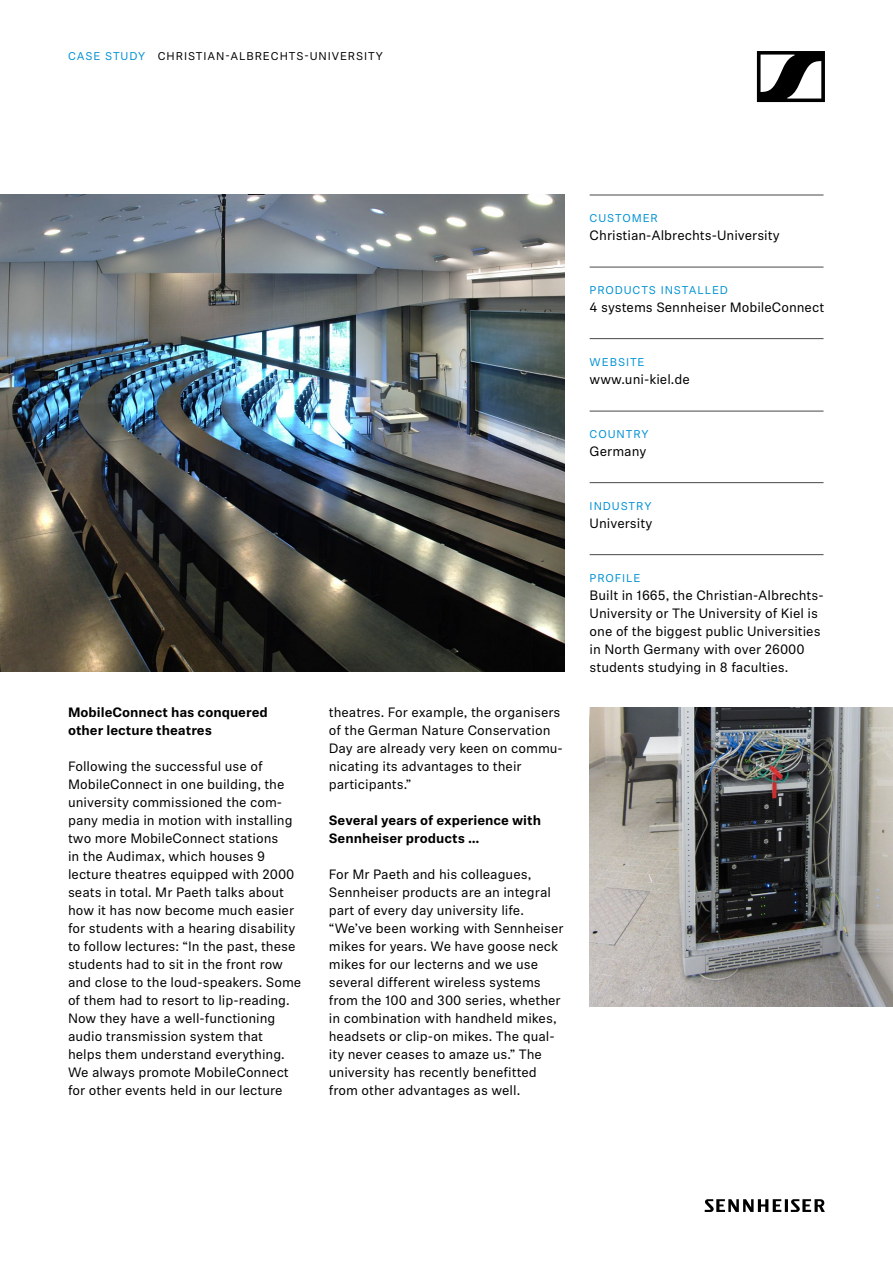
<style>
.page{position:relative;width:893px;height:1263px;background:#fff}
.page>*{position:absolute;margin:0;border:0;box-sizing:border-box;transform-origin:0 0}
.t1{font:13.5px/18px "Sennheiser Neue";color:#000}
.t2{font:700 13.5px/18px "Sennheiser Neue";color:#000}
.t3{font:11.25px "Sennheiser Neue";letter-spacing:.08em;color:#0092d3}
.t4{font:11.25px "Sennheiser Neue";letter-spacing:.08em;color:#000}
.s1{color:#0092d3}
</style>
<div class="page">
<svg style="left:757px;top:51px;width:68px;height:51px"></svg>
<svg style="left:705px;top:1199px;width:120px;height:13px"></svg>
<hr style="left:590px;top:195px;width:233px;height:1px;background:#484847">
<hr style="left:590px;top:338px;width:233px;height:1px;background:#484847">
<hr style="left:590px;top:482px;width:233px;height:1px;background:#484847">
<hr style="left:590px;top:267px;width:233px;height:1px;background:#484847">
<hr style="left:590px;top:411px;width:233px;height:1px;background:#484847">
<hr style="left:590px;top:554px;width:233px;height:1px;background:#484847">
<img style="left:590px;top:708px;width:303px;height:298px">
<img style="left:0;top:194px;width:564px;height:478px">
<p class="t4" style="left:68px;top:48px;width:317px"><span class="s1">CASE STUDY</span> CHRISTIAN-ALBRECHTS-UNIVERSITY</p>
<p class="t2" style="left:68px;top:703px;width:201px">MobileConnect has conquered other lecture theatres</p>
<p class="t1" style="left:68px;top:756px;width:235px">Following the successful use of MobileConnect in one building, the university commissioned the com&shy;pany media in motion with installing two more MobileConnect stations<br>in the Audimax, which houses 9 lecture theatres equipped with 2000 seats in total. Mr Paeth talks about how it has now become much easier for students with a hearing disability to follow lectures: “In the past, these students had to sit in the front row and close to the loud-speakers. Some of them had to resort to lip-reading.<br>Now they have a well-functioning audio transmission system that<br>helps them understand everything.<br>We always promote MobileConnect for other events held in our lecture</p>
<p class="t1" style="left:329px;top:702px;width:236px">theatres. For example, the organisers of the German Nature Conservation<br>Day are already very keen on commu&shy;nicating its advantages to their participants.”</p>
<p class="t2" style="left:329px;top:810px;width:214px">Several years of experience with<br>Sennheiser products …</p>
<p class="t1" style="left:329px;top:864px;width:236px">For Mr Paeth and his colleagues, Sennheiser products are an integral part of every day university life. “We’ve been working with Sennheiser mikes for years. We have goose neck mikes for our lecterns and we use several different wireless systems from the 100 and 300 series, whether in combination with handheld mikes, headsets or clip-on mikes. The qual&shy;ity never ceases to amaze us.” The university has recently benefitted from other advantages as well.</p>
<p class="t3" style="left:590px;top:210px;width:70px">CUSTOMER</p>
<p class="t1" style="left:590px;top:225px;width:192px">Christian-Albrechts-University</p>
<p class="t3" style="left:590px;top:282px;width:140px">PRODUCTS INSTALLED</p>
<p class="t1" style="left:590px;top:297px;width:236px">4 systems Sennheiser MobileConnect</p>
<p class="t3" style="left:590px;top:354px;width:56px">WEBSITE</p>
<p class="t1" style="left:590px;top:369px;width:102px">www.uni-kiel.de</p>
<p class="t3" style="left:590px;top:426px;width:61px">COUNTRY</p>
<p class="t1" style="left:590px;top:441px;width:58px">Germany</p>
<p class="t3" style="left:590px;top:498px;width:63px">INDUSTRY</p>
<p class="t1" style="left:590px;top:513px;width:64px">University</p>
<p class="t3" style="left:590px;top:570px;width:52px">PROFILE</p>
<p class="t1" style="left:590px;top:585px;width:236px">Built in 1665, the Christian-Albrechts-University or The University of Kiel is one of the biggest public Universities in North Germany with over 26000 students studying in 8 faculties.</p>
</div>
